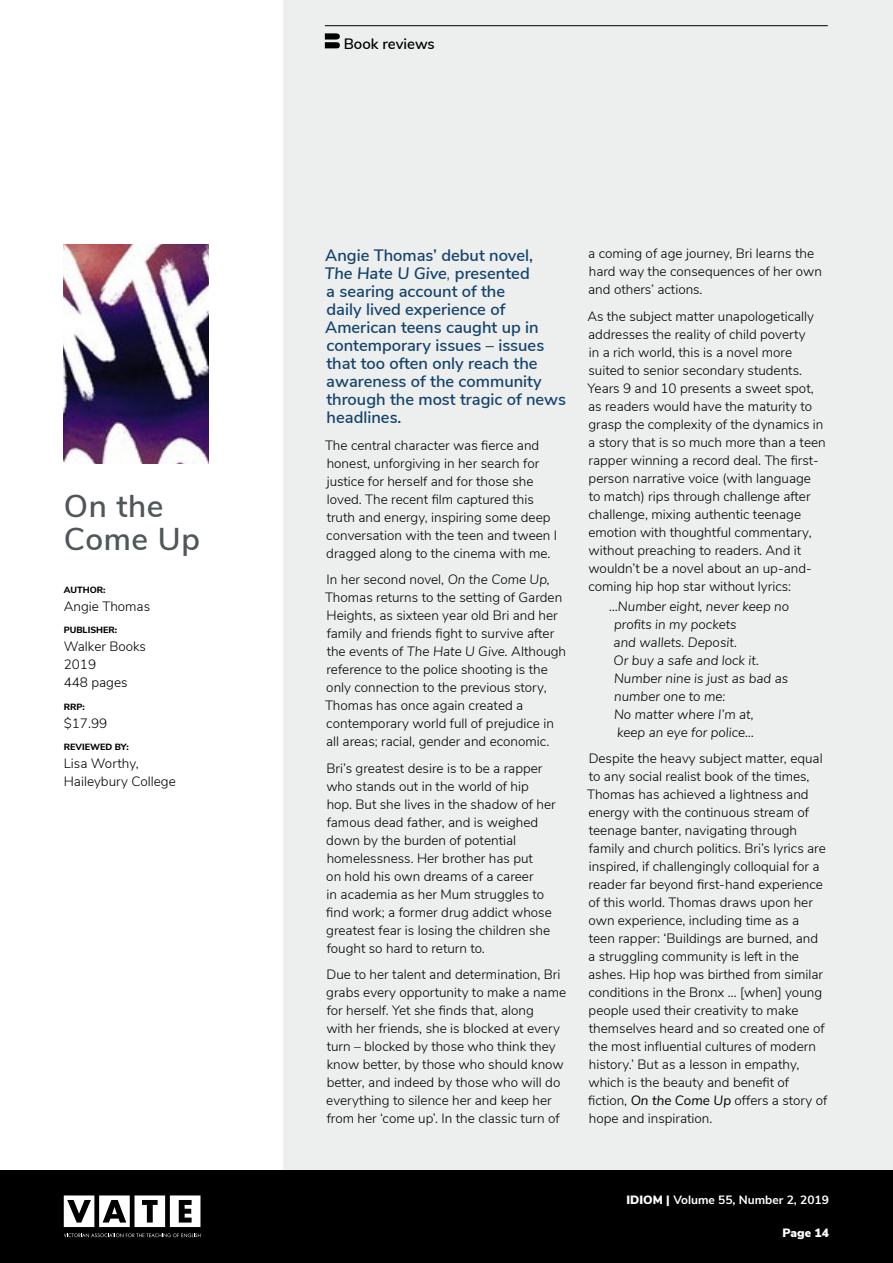
<style>
.page{position:relative;width:893px;height:1263px;background:#fff}
.page>*{position:absolute;margin:0;border:0;box-sizing:border-box;transform-origin:0 0}
.Book_title{font:600 31.5px/33px "Nunito Sans";letter-spacing:.02em;color:#505759}
._02___Intro_Text{font:600 16.5px/18px "Nunito Sans";color:#13426b}
.t1{font:600 15px "Nunito Sans";color:#000}
._01___Body_copy{font:300 13.5px/18px "Nunito Sans";color:#000}
._01___Body_copy-2{font:italic 300 13.5px/18px "Nunito Sans";color:#000}
.Book_Details{font:300 13.5px/18px "Nunito Sans";color:#000}
.Details_6pt{font:300 13.5px/18px "Nunito Sans";color:#000}
.t2{font:700 12px "Nunito Sans";color:#fff}
.t3{font:900 12px "Nunito Sans";color:#fff}
.Details_6pt-2{font:800 9px "Nunito Sans";color:#000}
.s1{font-style:italic}
.s2{font-weight:300;font-style:italic}
.s3{font-weight:400;font-style:italic}
.s4{font-weight:900}
</style>
<div class="page">
<div style="left:283px;top:0;width:610px;height:1170px;background:#edeeee"></div>
<div style="left:0;top:1170px;width:893px;height:93px;background:#000"></div>
<svg style="left:64px;top:1195px;width:136px;height:32px"></svg>
<svg style="left:64px;top:1233px;width:136px;height:4px"></svg>
<hr style="left:325px;top:25px;width:503px;height:1px;background:#000">
<svg style="left:325px;top:33px;width:15px;height:15px"></svg>
<img style="left:64px;top:244px;width:145px;height:219px">
<p class="Book_title" style="left:64px;top:487px;width:138px">On the<br>Come Up</p>
<p class="Details_6pt-2" style="left:64px;top:583px;width:43px">AUTHOR:</p>
<p class="Book_Details" style="left:64px;top:597px;width:88px">Angie Thomas</p>
<p class="Details_6pt-2" style="left:64px;top:624px;width:55px">PUBLISHER:</p>
<p class="Book_Details" style="left:64px;top:637px;width:84px">Walker Books<br>2019<br>448 pages</p>
<p class="Details_6pt-2" style="left:64px;top:700px;width:22px">RRP:</p>
<p class="Book_Details" style="left:64px;top:713px;width:45px">$17.99</p>
<p class="Details_6pt-2" style="left:64px;top:740px;width:67px">REVIEWED BY:</p>
<p class="Details_6pt" style="left:64px;top:753px;width:113px">Lisa Worthy,<br>Haileybury College</p>
<p class="t1" style="left:344px;top:32px;width:93px">Book reviews</p>
<p class="_02___Intro_Text" style="left:324px;top:245px;width:243px">Angie Thomas’ debut novel,<br><span class="s1">The Hate U Give</span><span class="s2">,</span> presented<br>a searing account of the<br>daily lived experience of<br>American teens caught up in contemporary issues – issues that too often only reach the awareness of the community through the most tragic of news headlines.</p>
<p class="_01___Body_copy" style="left:325px;top:435px;width:234px">The central character was fierce and honest, unforgiving in her search for justice for herself and for those she loved. The recent film captured this truth and energy, inspiring some deep conversation with the teen and tween I dragged along to the cinema with me.</p>
<p class="_01___Body_copy" style="left:325px;top:570px;width:243px">In her second novel, <span class="s1">On the Come Up, </span>Thomas returns to the setting of Garden Heights, as sixteen year old Bri and her family and friends fight to survive after the events of <span class="s1">The Hate U Give.</span> Although reference to the police shooting is the only connection to the previous story, Thomas has once again created a contemporary world full of prejudice in all areas; racial, gender and economic.</p>
<p class="_01___Body_copy" style="left:326px;top:758px;width:231px">Bri’s greatest desire is to be a rapper who stands out in the world of hip hop. But she lives in the shadow of her famous dead father, and is weighed down by the burden of potential homelessness. Her brother has put<br>on hold his own dreams of a career<br>in academia as her Mum struggles to find work; a former drug addict whose greatest fear is losing the children she fought so hard to return to.</p>
<p class="_01___Body_copy" style="left:326px;top:965px;width:241px">Due to her talent and determination, Bri grabs every opportunity to make a name for herself. Yet she finds that, along<br>with her friends, she is blocked at every turn – blocked by those who think they know better, by those who should know better, and indeed by those who will do everything to silence her and keep her from her ‘come up’. In the classic turn of</p>
<p class="_01___Body_copy" style="left:588px;top:244px;width:235px">a coming of age journey, Bri learns the hard way the consequences of her own and others’ actions.</p>
<p class="_01___Body_copy" style="left:587px;top:306px;width:240px">As the subject matter unapologetically addresses the reality of child poverty<br>in a rich world, this is a novel more suited to senior secondary students.<br>Years 9 and 10 presents a sweet spot, as readers would have the maturity to grasp the complexity of the dynamics in a story that is so much more than a teen rapper winning a record deal. The first&shy;person narrative voice (with language<br>to match) rips through challenge after challenge, mixing authentic teenage emotion with thoughtful commentary, without preaching to readers. And it wouldn’t be a novel about an up-and&shy;coming hip hop star without lyrics:</p>
<p class="_01___Body_copy-2" style="left:614px;top:596px;width:176px;text-indent:-5px">…Number eight, never keep no profits in my pockets</p>
<p class="_01___Body_copy-2" style="left:614px;top:632px;width:147px">and wallets. Deposit.<br>Or buy a safe and lock it.</p>
<p class="_01___Body_copy-2" style="left:614px;top:668px;width:176px">Number nine is just as bad as number one to me:</p>
<p class="_01___Body_copy-2" style="left:614px;top:704px;width:142px">No matter where I’m at, keep an eye for police…</p>
<p class="_01___Body_copy" style="left:587px;top:749px;width:242px">Despite the heavy subject matter, equal to any social realist book of the times, Thomas has achieved a lightness and energy with the continuous stream of teenage banter, navigating through family and church politics. Bri’s lyrics are inspired, if challengingly colloquial for a reader far beyond first-hand experience of this world. Thomas draws upon her own experience, including time as a<br>teen rapper: ‘Buildings are burned, and<br>a struggling community is left in the ashes. Hip hop was birthed from similar conditions in the Bronx … [when] young people used their creativity to make themselves heard and so created one of the most influential cultures of modern history.’ But as a lesson in empathy, which is the beauty and benefit of fiction, <span class="s3">On the Come Up</span> offers a story of hope and inspiration.</p>
<p class="t2" style="left:626px;top:1190px;width:204px"><span class="s4">IDIOM |</span> Volume 55, Number 2, 2019</p>
<p class="t3" style="left:783px;top:1224px;width:48px">Page 14</p>
</div>
